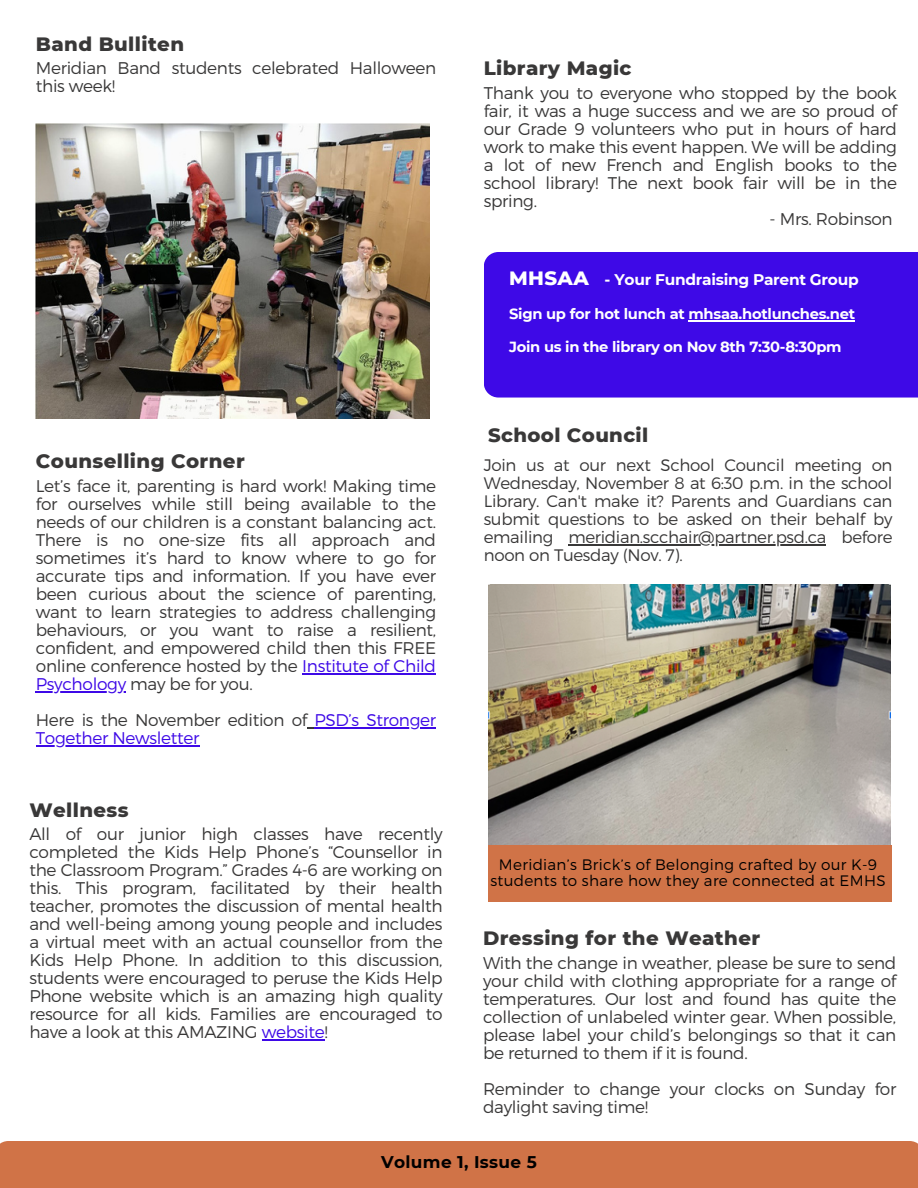
<style>
.page{position:relative;width:918px;height:1188px;background:#fff}
.page>*{position:absolute;margin:0;border:0;box-sizing:border-box;transform-origin:0 0}
.t1{font:800 19.8px "Montserrat";letter-spacing:.02em;color:#393838}
.t2{font:800 19.65px "Montserrat";letter-spacing:.02em;color:#393838}
.t3{font:800 19.65px "Montserrat";letter-spacing:.02em;color:#fff}
.t4{font:300 16.95px/18px "Montserrat";letter-spacing:-.02em;color:#393838;text-align:justify}
.t5{font:300 16.95px/18px "Montserrat";letter-spacing:-.02em;color:#3e09e7}
.t6{font:700 16.95px "Montserrat";letter-spacing:.02em;color:#000}
.t7{font:300 16.65px/18px "Montserrat";letter-spacing:-.02em;color:#393838;text-align:justify}
.t8{font:700 15.45px "Montserrat";letter-spacing:-.02em;color:#fff}
.t9{font:300 15.15px/15.8px "Montserrat";letter-spacing:.02em;color:#000;text-align:center}
.t10{font:700 14.7px "Montserrat";letter-spacing:-.02em;color:#fff}
.s1{color:#3e09e7}
.s2{color:#393838}
</style>
<div class="page">
<div style="left:0;top:1141px;width:918px;height:47px;background:#d07347"></div>
<div style="left:484px;top:252px;width:434px;height:146px;background:#3e09e7"></div>
<img style="left:36px;top:123px;width:394px;height:295px">
<img style="left:488px;top:585px;width:403px;height:260px">
<hr style="left:689px;top:320px;width:166px;height:1px;background:#fff">
<hr style="left:302px;top:673px;width:134px;height:1px;background:#3e09e7">
<hr style="left:36px;top:691px;width:90px;height:1px;background:#3e09e7">
<hr style="left:314px;top:727px;width:122px;height:1px;background:#3e09e7">
<hr style="left:36px;top:745px;width:163px;height:1px;background:#3e09e7">
<hr style="left:262px;top:1039px;width:62px;height:2px;background:#3e09e7">
<hr style="left:568px;top:544px;width:258px;height:2px;background:#393838">
<div style="left:488px;top:845px;width:403px;height:57px;background:#d07347"></div>
<p class="t1" style="left:36px;top:31px;width:150px">Band Bulliten</p>
<p class="t4" style="left:36px;top:58px;width:402px">Meridian Band students celebrated Halloween this week!</p>
<p class="t1" style="left:36px;top:449px;width:210px">Counselling Corner</p>
<p class="t4" style="left:36px;top:476px;width:402px">Let’s face it, parenting is hard work! Making time for ourselves while still being available to the needs of our children is a constant balancing act.<br>There is no one-size fits all approach and sometimes it’s hard to know where to go for accurate tips and information. If you have ever been curious about the science of parenting, want to learn strategies to address challenging behaviours, or you want to raise a resilient, confident, and empowered child then this FREE online conference hosted by the <span class="s1">Institute of Child Psychology</span> may be for you.</p>
<p class="t5" style="left:36px;top:710px;width:402px"><span class="s2">Here is the November edition of</span> PSD’s Stronger<br>Together Newsletter</p>
<p class="t1" style="left:29px;top:798px;width:101px">Wellness</p>
<p class="t4" style="left:29px;top:824px;width:415px">All of our junior high classes have recently completed the Kids Help Phone’s “Counsellor in the Classroom Program.” Grades 4-6 are working on this. This program, facilitated by their health teacher, promotes the discussion of mental health and well-being among young people and includes a virtual meet with an actual counsellor from the Kids Help Phone. In addition to this discussion, students were encouraged to peruse the Kids Help Phone website which is an amazing high quality resource for all kids. Families are encouraged to have a look at this AMAZING <span class="s1">website</span>!</p>
<p class="t1" style="left:484px;top:56px;width:149px">Library Magic</p>
<p class="t4" style="left:484px;top:83px;width:415px">Thank you to everyone who stopped by the book fair, it was a huge success and we are so proud of our Grade 9 volunteers who put in hours of hard work to make this event happen. We will be adding a lot of new French and English books to the school library! The next book fair will be in the spring.</p>
<p class="t4" style="left:770px;top:209px;width:125px">- Mrs. Robinson</p>
<p class="t3" style="left:509px;top:266px;width:81px">MHSAA</p>
<p class="t10" style="left:509px;top:305px;width:347px">Sign up for hot lunch at mhsaa.hotlunches.net</p>
<p class="t10" style="left:509px;top:337px;width:334px">Join us in the library on Nov 8th 7:30-8:30pm</p>
<p class="t8" style="left:605px;top:270px;width:256px">- Your Fundraising Parent Group</p>
<p class="t2" style="left:488px;top:423px;width:162px">School Council</p>
<p class="t7" style="left:484px;top:456px;width:410px">Join us at our next School Council meeting on Wednesday, November 8 at 6:30 p.m. in the school Library. Can't make it? Parents and Guardians can submit questions to be asked on their behalf by emailing meridian.scchair@partner.psd.ca before noon on Tuesday (Nov. 7).</p>
<p class="t9" style="left:490px;top:856px;width:397px">Meridian’s Brick’s of Belonging crafted by our K-9 students to share how they are connected at EMHS</p>
<p class="t1" style="left:483px;top:926px;width:279px">Dressing for the Weather</p>
<p class="t4" style="left:483px;top:953px;width:415px">With the change in weather, please be sure to send your child with clothing appropriate for a range of temperatures. Our lost and found has quite the collection of unlabeled winter gear. When possible, please label your child’s belongings so that it can be returned to them if it is found.</p>
<p class="t4" style="left:483px;top:1079px;width:415px">Reminder to change your clocks on Sunday for daylight saving time!</p>
<p class="t6" style="left:381px;top:1152px;width:157px">Volume 1, Issue 5</p>
</div>
